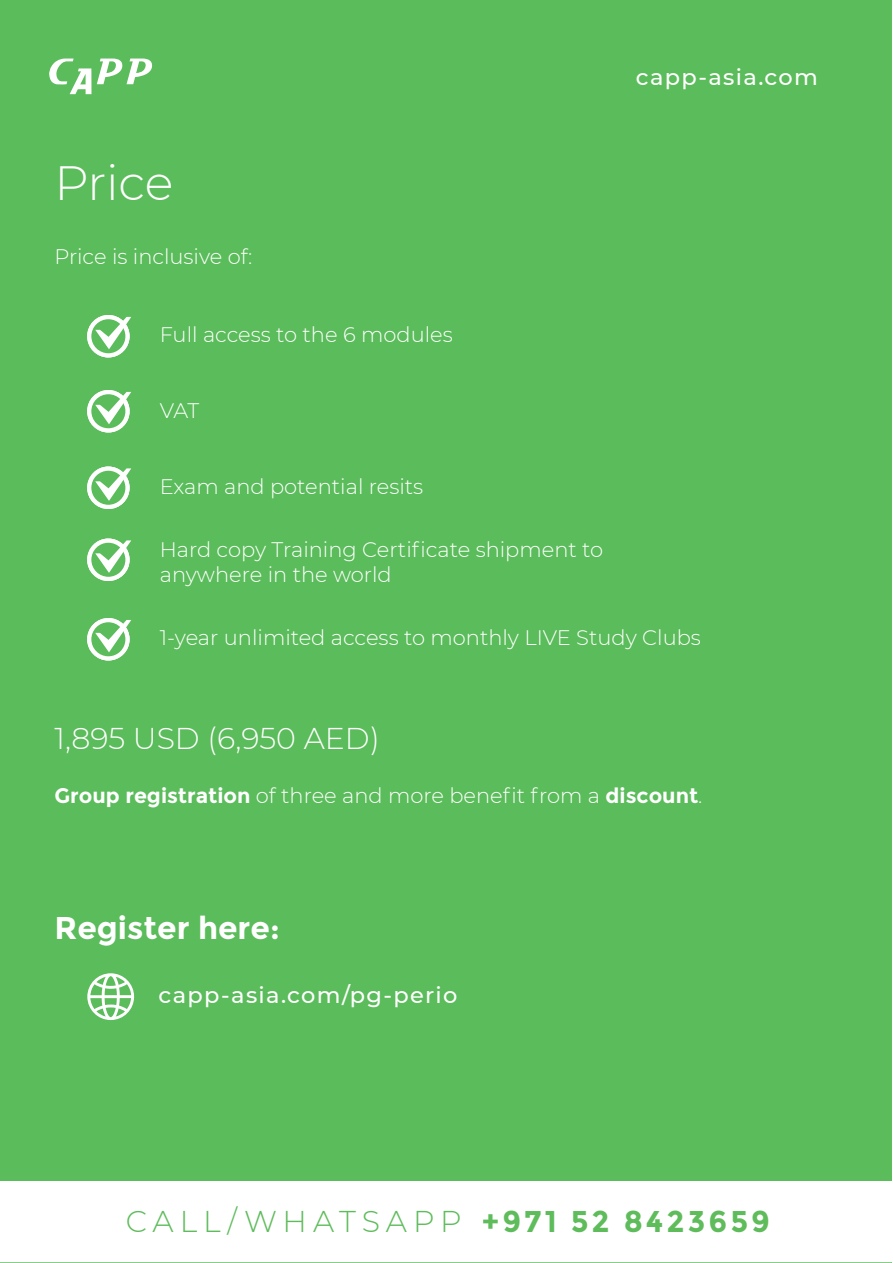
<style>
.page{position:relative;width:893px;height:1263px;background:#fff}
.page>*{position:absolute;margin:0;border:0;box-sizing:border-box;transform-origin:0 0}
.t1{font:300 48px "Montserrat";letter-spacing:-.01em;color:#fff}
.t2{font:700 31.5px "Montserrat";color:#fff}
.t3{font:300 30px "Montserrat";letter-spacing:.195em;color:#5ebc5b}
.t4{font:300 30px "Montserrat";color:#fff}
.t5{font:500 22.5px "Montserrat";letter-spacing:.06em;color:#fff}
.t6{font:300 21px/25.2px "Montserrat";color:#fff}
.s1{font-weight:700}
</style>
<div class="page">
<div style="left:0;top:0;width:892px;height:1263px;background:#5bbc5b"></div>
<svg style="left:49px;top:59px;width:42px;height:35px"></svg>
<svg style="left:97px;top:59px;width:56px;height:25px"></svg>
<div style="left:87px;top:315px;width:43px;height:42px;background:#fff;border-radius:50%"></div>
<div style="left:91px;top:319px;width:34px;height:34px;background:#5bbc5b;border-radius:50%"></div>
<svg style="left:95px;top:317px;width:36px;height:32px"></svg>
<div style="left:87px;top:390px;width:43px;height:42px;background:#fff;border-radius:50%"></div>
<div style="left:91px;top:394px;width:34px;height:34px;background:#5bbc5b;border-radius:50%"></div>
<svg style="left:95px;top:392px;width:36px;height:32px"></svg>
<div style="left:87px;top:466px;width:43px;height:43px;background:#fff;border-radius:50%"></div>
<svg style="left:91px;top:471px;width:34px;height:34px"></svg>
<svg style="left:95px;top:468px;width:36px;height:33px"></svg>
<div style="left:87px;top:538px;width:43px;height:43px;background:#fff;border-radius:50%"></div>
<svg style="left:91px;top:543px;width:34px;height:34px"></svg>
<svg style="left:95px;top:540px;width:36px;height:33px"></svg>
<div style="left:87px;top:618px;width:43px;height:42px;background:#fff;border-radius:50%"></div>
<div style="left:91px;top:622px;width:34px;height:34px;background:#5bbc5b;border-radius:50%"></div>
<svg style="left:95px;top:620px;width:36px;height:32px"></svg>
<div style="left:0;top:1181px;width:892px;height:81px;background:#fff"></div>
<svg style="left:87px;top:973px;width:47px;height:47px"></svg>
<h1 class="t1" style="left:55px;top:151px;width:120px">Price</h1>
<p class="t6" style="left:55px;top:244px;width:199px">Price is inclusive of:</p>
<p class="t6" style="left:160px;top:322px;width:294px">Full access to the 6 modules</p>
<p class="t6" style="left:160px;top:397px;width:41px">VAT</p>
<p class="t6" style="left:160px;top:473px;width:265px">Exam and potential resits</p>
<p class="t6" style="left:160px;top:536px;width:445px">Hard copy Training Certificate shipment to anywhere in the world</p>
<p class="t5" style="left:636px;top:61px;width:184px">capp-asia.com</p>
<p class="t6" style="left:160px;top:625px;width:543px">1-year unlimited access to monthly LIVE Study Clubs</p>
<h3 class="t4" style="left:55px;top:718px;width:327px">1,895 USD (6,950 AED)</h3>
<p class="t6" style="left:55px;top:782px;width:649px"><span class="s1">Group registration</span> of three and more benefit from a <span class="s1">discount</span>.</p>
<h2 class="t2" style="left:55px;top:909px;width:227px">Register here:</h2>
<p class="t5" style="left:159px;top:979px;width:300px">capp-asia.com/pg-perio</p>
<h3 class="t3" style="left:126px;top:1201px;width:646px">CALL/WHATSAPP <span class="s1">+971 52 8423659</span></h3>
</div>
